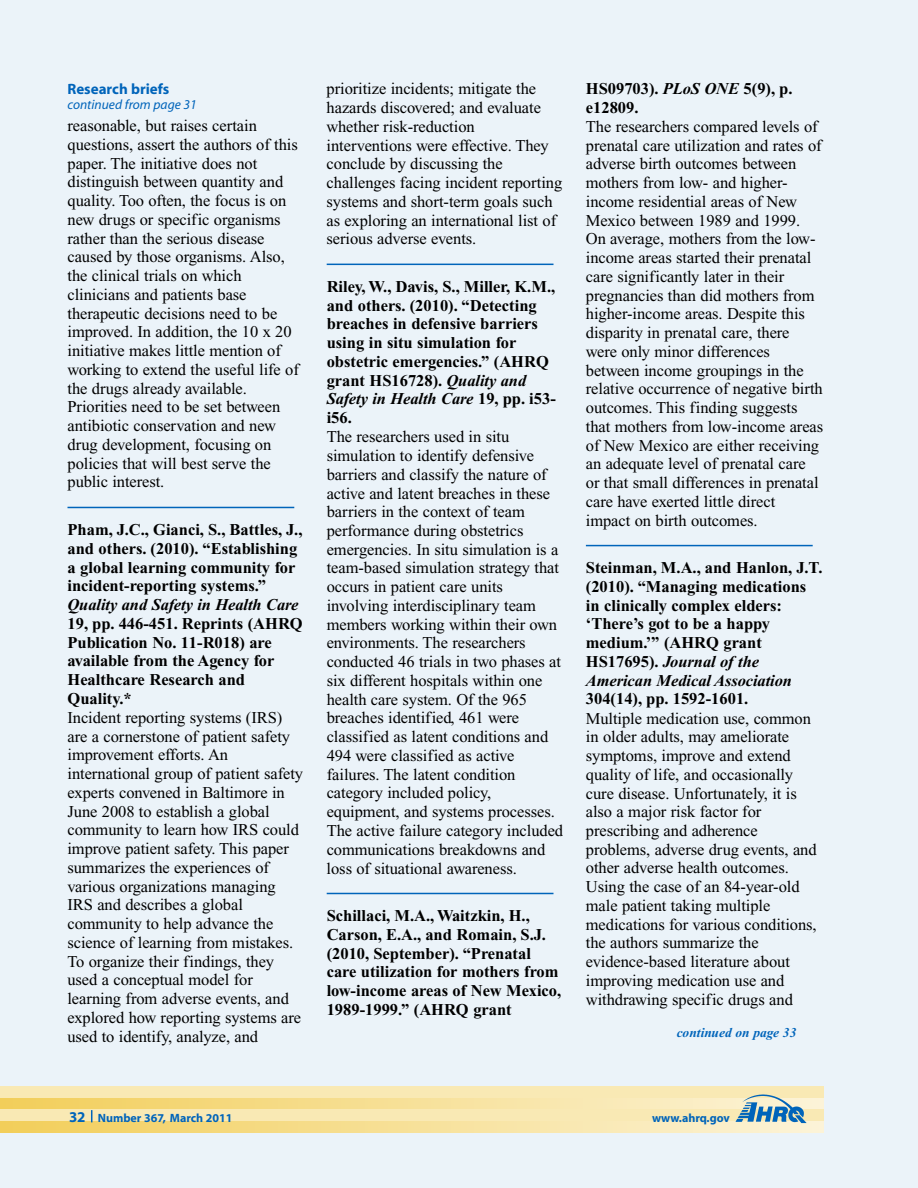
<style>
.page{position:relative;width:918px;height:1188px;background:#ebf3f9}
.page>*{position:absolute;margin:0;border:0;box-sizing:border-box;transform-origin:0 0}
.t1{font:16.5px/18.8px "Times New Roman";letter-spacing:-.005em;color:#000}
.t2{font:700 16.5px/18.8px "Times New Roman";color:#000}
.t3{font:italic 700 16.5px "Times New Roman";letter-spacing:-.005em;color:#000}
.t4{font:700 15px "Myriad";color:#0064ba}
.t5{font:italic 13.5px "Myriad";color:#0064ba}
.t6{font:italic 700 13.5px "Times New Roman";color:#0064ba}
.t7{font:700 12px "Myriad";color:#0064ba}
.s1{font-style:italic}
.s2{font-size:15px}
</style>
<div class="page">
<div style="left:0;top:1087px;width:823px;height:45px;background:#f9e9b4"></div>
<svg style="left:0;top:1099px;width:823px;height:10px"></svg>
<svg style="left:0;top:1122px;width:823px;height:10px"></svg>
<svg style="left:91px;top:1110px;width:1px;height:12px"></svg>
<img style="left:733px;top:1094px;width:75px;height:30px">
<hr style="left:68px;top:507px;width:226px;height:1px;background:#0064ba">
<hr style="left:327px;top:264px;width:227px;height:1px;background:#0064ba">
<hr style="left:327px;top:893px;width:227px;height:1px;background:#0064ba">
<hr style="left:586px;top:545px;width:227px;height:1px;background:#0064ba">
<p class="t4" style="left:68px;top:83px;width:103px">Research briefs</p>
<p class="t5" style="left:68px;top:99px;width:131px">continued from page 31</p>
<p class="t1" style="left:68px;top:118px;width:233px">reasonable, but raises certain questions, assert the authors of this paper. The initiative does not distinguish between quantity and quality. Too often, the focus is on new drugs or specific organisms rather than the serious disease caused by those organisms. Also, the clinical trials on which clinicians and patients base therapeutic decisions need to be improved. In addition, the 10 x 20 initiative makes little mention of working to extend the useful life of the drugs already available.<br>Priorities need to be set between antibiotic conservation and new drug development, focusing on policies that will best serve the public interest.</p>
<p class="t2" style="left:68px;top:522px;width:236px">Pham, J.C., Gianci, S., Battles, J., and others. (2010). “Establishing a global learning community for incident-reporting systems.”</p>
<p class="t3" style="left:68px;top:599px;width:233px">Quality and Safety in Health Care</p>
<p class="t2" style="left:68px;top:616px;width:237px">19, pp. 446-451. Reprints (AHRQ<br>Publication No. 11-R018) are available from the Agency for<br>Healthcare Research and<br>Quality.*</p>
<p class="t1" style="left:67px;top:710px;width:237px">Incident reporting systems (IRS) are a cornerstone of patient safety improvement efforts. An international group of patient safety experts convened in Baltimore in<br>June 2008 to establish a global community to learn how IRS could improve patient safety. This paper summarizes the experiences of various organizations managing<br>IRS and describes a global community to help advance the science of learning from mistakes.<br>To organize their findings, they used a conceptual model for learning from adverse events, and explored how reporting systems are used to identify, analyze, and</p>
<p class="t1" style="left:327px;top:81px;width:237px">prioritize incidents; mitigate the hazards discovered; and evaluate whether risk-reduction interventions were effective. They conclude by discussing the challenges facing incident reporting systems and short-term goals such as exploring an international list of serious adverse events.</p>
<p class="t2" style="left:327px;top:279px;width:231px">Riley, W., Davis, S., Miller, K.M., and others. (2010). “Detecting breaches in defensive barriers using in situ simulation for obstetric emergencies.” (AHRQ grant HS16728). <span class="s1">Quality and<br>Safety in Health Care</span> 19, pp. i53- i56.</p>
<p class="t1" style="left:327px;top:429px;width:238px">The researchers used in situ simulation to identify defensive barriers and classify the nature of active and latent breaches in these barriers in the context of team performance during obstetrics emergencies. In situ simulation is a team-based simulation strategy that occurs in patient care units involving interdisciplinary team members working within their own environments. The researchers conducted 46 trials in two phases at six different hospitals within one health care system. Of the 965 breaches identified, 461 were classified as latent conditions and<br>494 were classified as active failures. The latent condition category included policy, equipment, and systems processes.<br>The active failure category included communications breakdowns and loss of situational awareness.</p>
<p class="t2" style="left:327px;top:908px;width:236px">Schillaci, M.A., Waitzkin, H.,<br>Carson, E.A., and Romain, S.J. (2010, September). “Prenatal care utilization for mothers from low-income areas of New Mexico,<br>1989-1999.” (AHRQ grant</p>
<p class="t2" style="left:586px;top:81px;width:208px">HS09703). <span class="s1">PLoS ONE</span> 5(9), p. e12809.</p>
<p class="t1" style="left:586px;top:119px;width:239px">The researchers compared levels of prenatal care utilization and rates of adverse birth outcomes between mothers from low- and higher&shy;income residential areas of New Mexico between 1989 and 1999.<br>On average, mothers from the low&shy;income areas started their prenatal care significantly later in their pregnancies than did mothers from higher-income areas. Despite this disparity in prenatal care, there were only minor differences between income groupings in the relative occurrence of negative birth outcomes. This finding suggests that mothers from low-income areas of New Mexico are either receiving an adequate level of prenatal care or that small differences in prenatal care have exerted little direct impact on birth outcomes.</p>
<p class="t2" style="left:586px;top:560px;width:238px">Steinman, M.A., and Hanlon, J.T. (2010). “Managing medications in clinically complex elders: ‘There’s got to be a happy medium.’” (AHRQ grant<br>HS17695). <span class="s1">Journal of the<br>American Medical Association</span></p>
<p class="t2" style="left:586px;top:691px;width:164px">304(14), pp. 1592-1601.</p>
<p class="t1" style="left:586px;top:710px;width:232px">Multiple medication use, common in older adults, may ameliorate symptoms, improve and extend quality of life, and occasionally cure disease. Unfortunately, it is also a major risk factor for prescribing and adherence problems, adverse drug events, and other adverse health outcomes.<br>Using the case of an 84-year-old male patient taking multiple medications for various conditions, the authors summarize the evidence-based literature about improving medication use and withdrawing specific drugs and</p>
<p class="t6" style="left:677px;top:1028px;width:121px">continued on page 33</p>
<p class="t7" style="left:69px;top:1114px;width:165px"><span class="s2">32</span> Number 367, March 2011</p>
<p class="t7" style="left:652px;top:1113px;width:79px">www.ahrq.gov</p>
</div>
